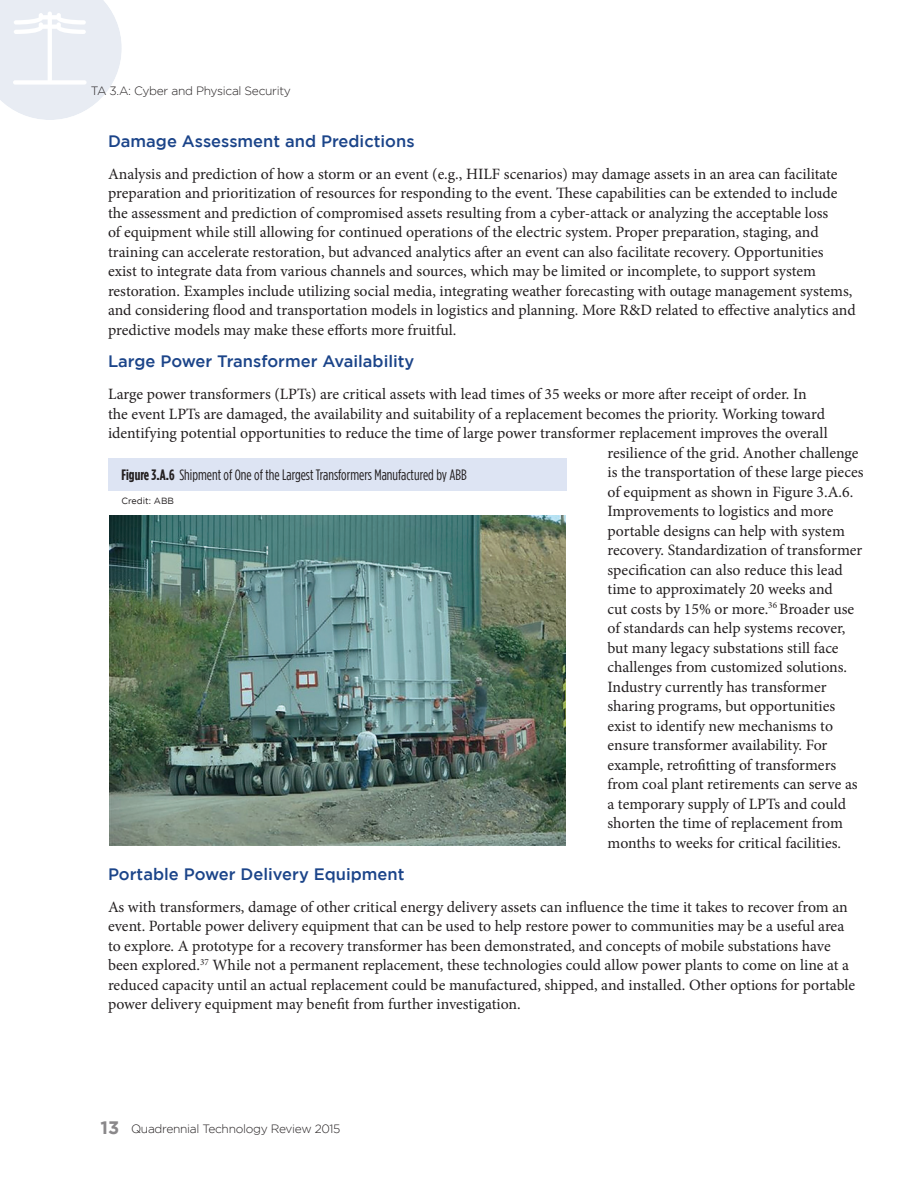
<style>
.page{position:relative;width:918px;height:1188px;background:#fff}
.page>*{position:absolute;margin:0;border:0;box-sizing:border-box;transform-origin:0 0}
.Header_Two{font:500 16.5px "Gotham";color:#1b4489}
.Body_Text{font:15.75px/19.5px "Minion Pro";color:#231f20}
.Figure_Text{font:15px "Gotham Condensed";color:#231f20}
.t1{font:300 12px "Gotham";letter-spacing:-.025em;color:#231f20}
.Credit{font:9px "Gotham";color:#231f20}
.s1{font-weight:700}
.s2{font-weight:700;font-size:18px;color:#8a888a}
</style>
<div class="page">
<svg style="left:0;top:0;width:122px;height:120px"></svg>
<div style="left:108px;top:459px;width:459px;height:32px;background:#dde4f3"></div>
<img style="left:110px;top:515px;width:455px;height:331px">
<p class="t1" style="left:91px;top:84px;width:202px">TA 3.A: Cyber and Physical Security</p>
<p class="Header_Two" style="left:108px;top:132px;width:308px">Damage Assessment and Predictions</p>
<p class="Body_Text" style="left:108px;top:164px;width:749px">Analysis and prediction of how a storm or an event (e.g., HILF scenarios) may damage assets in an area can facilitate preparation and prioritization of resources for responding to the event. These capabilities can be extended to include the assessment and prediction of compromised assets resulting from a cyber-attack or analyzing the acceptable loss<br>of equipment while still allowing for continued operations of the electric system. Proper preparation, staging, and training can accelerate restoration, but advanced analytics after an event can also facilitate recovery. Opportunities exist to integrate data from various channels and sources, which may be limited or incomplete, to support system restoration. Examples include utilizing social media, integrating weather forecasting with outage management systems, and considering flood and transportation models in logistics and planning. More R&amp;D related to effective analytics and predictive models may make these efforts more fruitful.</p>
<p class="Header_Two" style="left:108px;top:352px;width:308px">Large Power Transformer Availability</p>
<p class="Body_Text" style="left:108px;top:384px;width:700px">Large power transformers (LPTs) are critical assets with lead times of 35 weeks or more after receipt of order. In</p>
<p class="Body_Text" style="left:108px;top:404px;width:719px">the event LPTs are damaged, the availability and suitability of a replacement becomes the priority. Working toward</p>
<p class="Body_Text" style="left:108px;top:423px;width:721px">identifying potential opportunities to reduce the time of large power transformer replacement improves the overall</p>
<p class="Body_Text" style="left:608px;top:443px;width:253px">resilience of the grid. Another challenge</p>
<p class="Body_Text" style="left:608px;top:462px;width:258px">is the transportation of these large pieces</p>
<p class="Body_Text" style="left:608px;top:482px;width:247px">of equipment as shown in Figure 3.A.6.</p>
<p class="Body_Text" style="left:608px;top:501px;width:228px">Improvements to logistics and more</p>
<p class="Body_Text" style="left:608px;top:521px;width:239px">portable designs can help with system</p>
<p class="Body_Text" style="left:608px;top:540px;width:256px">recovery. Standardization of transformer</p>
<p class="Body_Text" style="left:608px;top:560px;width:237px">specification can also reduce this lead</p>
<p class="Body_Text" style="left:608px;top:579px;width:227px">time to approximately 20 weeks and</p>
<p class="Body_Text" style="left:608px;top:599px;width:248px">cut costs by 15% or more.<sup>36</sup> Broader use</p>
<p class="Body_Text" style="left:608px;top:618px;width:240px">of standards can help systems recover,</p>
<p class="Body_Text" style="left:608px;top:638px;width:233px">but many legacy substations still face</p>
<p class="Body_Text" style="left:608px;top:657px;width:241px">challenges from customized solutions.</p>
<p class="Body_Text" style="left:608px;top:677px;width:221px">Industry currently has transformer</p>
<p class="Body_Text" style="left:608px;top:696px;width:229px">sharing programs, but opportunities</p>
<p class="Body_Text" style="left:608px;top:716px;width:227px">exist to identify new mechanisms to</p>
<p class="Body_Text" style="left:608px;top:735px;width:221px">ensure transformer availability. For</p>
<p class="Body_Text" style="left:608px;top:755px;width:230px">example, retrofitting of transformers</p>
<p class="Body_Text" style="left:608px;top:774px;width:252px">from coal plant retirements can serve as</p>
<p class="Body_Text" style="left:608px;top:794px;width:240px">a temporary supply of LPTs and could</p>
<p class="Body_Text" style="left:608px;top:813px;width:237px">shorten the time of replacement from</p>
<p class="Body_Text" style="left:608px;top:833px;width:235px">months to weeks for critical facilities.</p>
<p class="Header_Two" style="left:108px;top:865px;width:298px">Portable Power Delivery Equipment</p>
<p class="Body_Text" style="left:108px;top:897px;width:749px">As with transformers, damage of other critical energy delivery assets can influence the time it takes to recover from an event. Portable power delivery equipment that can be used to help restore power to communities may be a useful area to explore. A prototype for a recovery transformer has been demonstrated, and concepts of mobile substations have been explored.<sup>37</sup> While not a permanent replacement, these technologies could allow power plants to come on line at a reduced capacity until an actual replacement could be manufactured, shipped, and installed. Other options for portable power delivery equipment may benefit from further investigation.</p>
<p class="Figure_Text" style="left:122px;top:467px;width:347px"><span class="s1">Figure 3.A.6</span> Shipment of One of the Largest Transformers Manufactured by ABB</p>
<p class="Credit" style="left:122px;top:496px;width:54px">Credit: ABB</p>
<p class="t1" style="left:101px;top:1122px;width:242px"><span class="s2">13</span> Quadrennial Technology Review 2015</p>
</div>
